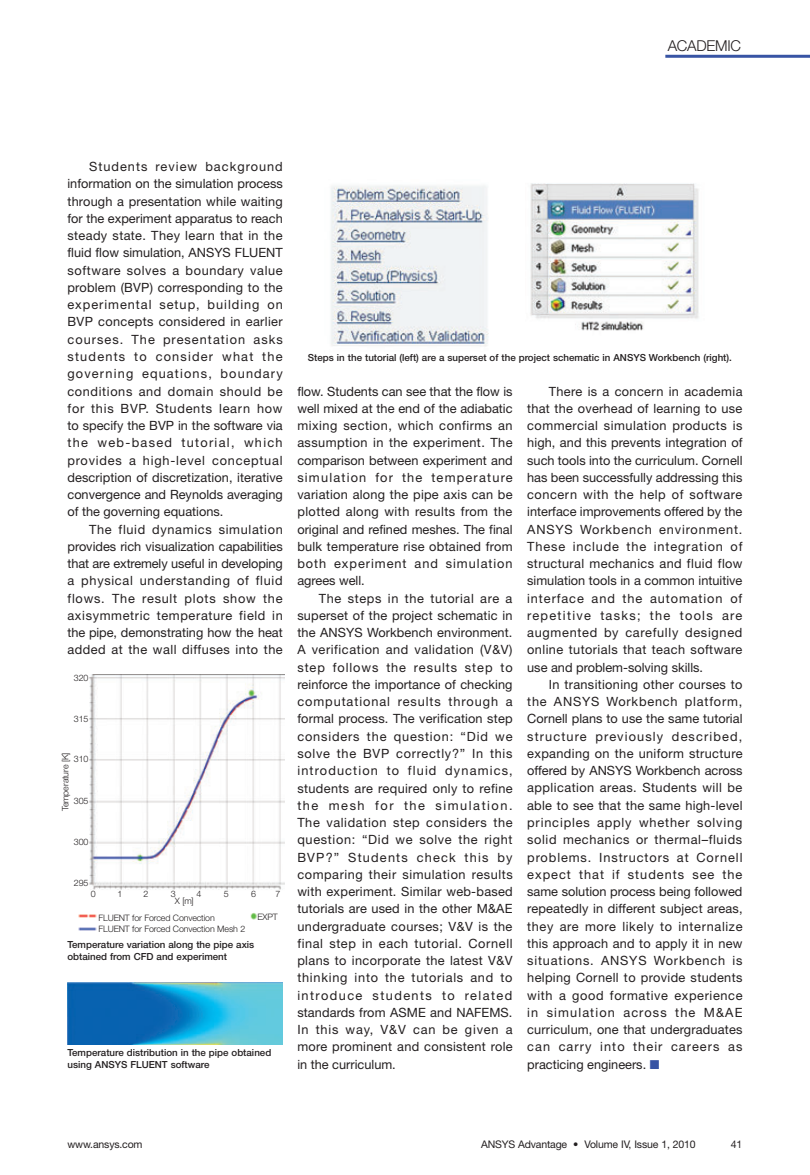
<style>
.page{position:relative;width:810px;height:1175px;background:#fff}
.page>*{position:absolute;margin:0;border:0;box-sizing:border-box;transform-origin:0 0}
.t1{font:300 15px "Helvetica Neue LT Pro";letter-spacing:-.015em;color:#231f20}
.text{font:12.75px/17.2px "Helvetica Neue LT Pro";letter-spacing:.015em;color:#231f20;text-align:justify}
.photo_acknowledgemen{font:10.5px "Helvetica Neue LT Pro";letter-spacing:-.015em;color:#231f20}
.captions{font:500 9.75px/12px "Helvetica Neue LT Pro";color:#231f20}
.photo_acknowledgemen-2{font:300 8.85px "Helvetica Neue LT Pro";letter-spacing:-.015em;color:#231f20}
.s1{color:#3854a4}
</style>
<div class="page">
<hr style="left:665px;top:55px;width:145px;height:3px;background:#3854a4">
<img style="left:530px;top:183px;width:169px;height:148px">
<img style="left:331px;top:185px;width:158px;height:161px">
<img style="left:68px;top:982px;width:215px;height:62px">
<img style="left:89px;top:674px;width:195px;height:216px">
<img style="left:78px;top:914px;width:19px;height:17px">
<img style="left:250px;top:913px;width:7px;height:7px">
<p class="t1" style="left:668px;top:37px;width:75px">academic</p>
<p class="text" style="left:68px;top:158px;width:217px;text-indent:22px">Students review background information on the simulation process through a presentation while waiting for the experiment apparatus to reach steady state. They learn that in the fluid flow simulation, ANSYS FLUENT software solves a boundary value problem (BVP) corresponding to the experimental setup, building on BVP concepts considered in earlier courses. The presentation asks students to consider what the governing equations, boundary conditions and domain should be for this BVP. Students learn how to specify the BVP in the software via the web-based tutorial, which provides a high-level conceptual description of discretization, iterative convergence and Reynolds averaging of the governing equations.</p>
<p class="text" style="left:68px;top:520px;width:217px;text-indent:22px">The fluid dynamics simulation provides rich visualization capabilities that are extremely useful in developing a physical understanding of fluid flows. The result plots show the axisymmetric temperature field in the pipe, demonstrating how the heat added at the wall diffuses into the</p>
<p class="photo_acknowledgemen-2" style="left:74px;top:673px;width:16px">320</p>
<p class="photo_acknowledgemen-2" style="left:74px;top:713px;width:16px">315</p>
<p class="photo_acknowledgemen-2" style="left:74px;top:753px;width:16px">310</p>
<p class="photo_acknowledgemen-2" style="left:74px;top:795px;width:16px">305</p>
<p class="photo_acknowledgemen-2" style="left:74px;top:836px;width:16px">300</p>
<p class="photo_acknowledgemen-2" style="left:74px;top:878px;width:16px">295</p>
<p class="photo_acknowledgemen-2" style="left:60px;top:811px;width:60px;rotate:-90deg">Temperature [K]</p>
<p class="photo_acknowledgemen-2" style="left:91px;top:888px;width:6px">0</p>
<p class="photo_acknowledgemen-2" style="left:118px;top:888px;width:6px">1</p>
<p class="photo_acknowledgemen-2" style="left:143px;top:888px;width:6px">2</p>
<p class="photo_acknowledgemen-2" style="left:171px;top:888px;width:6px">3</p>
<p class="photo_acknowledgemen-2" style="left:197px;top:888px;width:6px">4</p>
<p class="photo_acknowledgemen-2" style="left:224px;top:888px;width:6px">5</p>
<p class="photo_acknowledgemen-2" style="left:251px;top:888px;width:6px">6</p>
<p class="photo_acknowledgemen-2" style="left:275px;top:888px;width:6px">7</p>
<p class="photo_acknowledgemen-2" style="left:175px;top:895px;width:20px">X [m]</p>
<p class="photo_acknowledgemen-2" style="left:99px;top:912px;width:118px">FLUENT for Forced Convection</p>
<p class="photo_acknowledgemen-2" style="left:99px;top:923px;width:148px">FLUENT for Forced Convection Mesh 2</p>
<p class="photo_acknowledgemen-2" style="left:257px;top:911px;width:22px">EXPT</p>
<p class="captions" style="left:68px;top:938px;width:188px">Temperature variation along the pipe axis obtained from CFD and experiment</p>
<p class="captions" style="left:68px;top:1046px;width:205px">Temperature distribution in the pipe obtained using ANSYS FLUENT software</p>
<p class="captions" style="left:308px;top:351px;width:426px">Steps in the tutorial (left) are a superset of the project schematic in ANSYS Workbench (right).</p>
<p class="text" style="left:527px;top:382px;width:217px;text-indent:22px">There is a concern in academia that the overhead of learning to use commercial simulation products is high, and this prevents integration of such tools into the curriculum. Cornell has been successfully addressing this concern with the help of software interface improvements offered by the ANSYS Workbench environment.<br>These include the integration of structural mechanics and fluid flow simulation tools in a common intuitive interface and the automation of repetitive tasks; the tools are augmented by carefully designed online tutorials that teach software use and problem-solving skills.</p>
<p class="text" style="left:527px;top:675px;width:217px;text-indent:22px">In transitioning other courses to the ANSYS Workbench platform, Cornell plans to use the same tutorial structure previously described, expanding on the uniform structure offered by ANSYS Workbench across application areas. Students will be able to see that the same high-level principles apply whether solving solid mechanics or thermal–fluids problems. Instructors at Cornell expect that if students see the same solution process being followed repeatedly in different subject areas, they are more likely to internalize this approach and to apply it in new situations. ANSYS Workbench is helping Cornell to provide students with a good formative experience in simulation across the M&amp;AE curriculum, one that undergraduates can carry into their careers as practicing engineers. <span class="s1">■</span></p>
<p class="text" style="left:297px;top:382px;width:217px">flow. Students can see that the flow is well mixed at the end of the adiabatic mixing section, which confirms an assumption in the experiment. The comparison between experiment and simulation for the temperature variation along the pipe axis can be plotted along with results from the original and refined meshes. The final bulk temperature rise obtained from both experiment and simulation agrees well.</p>
<p class="text" style="left:297px;top:589px;width:217px;text-indent:22px">The steps in the tutorial are a superset of the project schematic in the ANSYS Workbench environment.<br>A verification and validation (V&amp;V) step follows the results step to reinforce the importance of checking computational results through a formal process. The verification step considers the question: “Did we solve the BVP correctly?” In this introduction to fluid dynamics, students are required only to refine the mesh for the simulation.<br>The validation step considers the question: “Did we solve the right BVP?” Students check this by comparing their simulation results with experiment. Similar web-based tutorials are used in the other M&amp;AE undergraduate courses; V&amp;V is the final step in each tutorial. Cornell plans to incorporate the latest V&amp;V thinking into the tutorials and to introduce students to related standards from ASME and NAFEMS.<br>In this way, V&amp;V can be given a more prominent and consistent role in the curriculum.</p>
<p class="photo_acknowledgemen" style="left:68px;top:1137px;width:77px">www.ansys.com</p>
<p class="photo_acknowledgemen" style="left:481px;top:1137px;width:216px">ANSYS Advantage • Volume IV, Issue 1, 2010</p>
<p class="photo_acknowledgemen" style="left:731px;top:1138px;width:13px">41</p>
</div>
